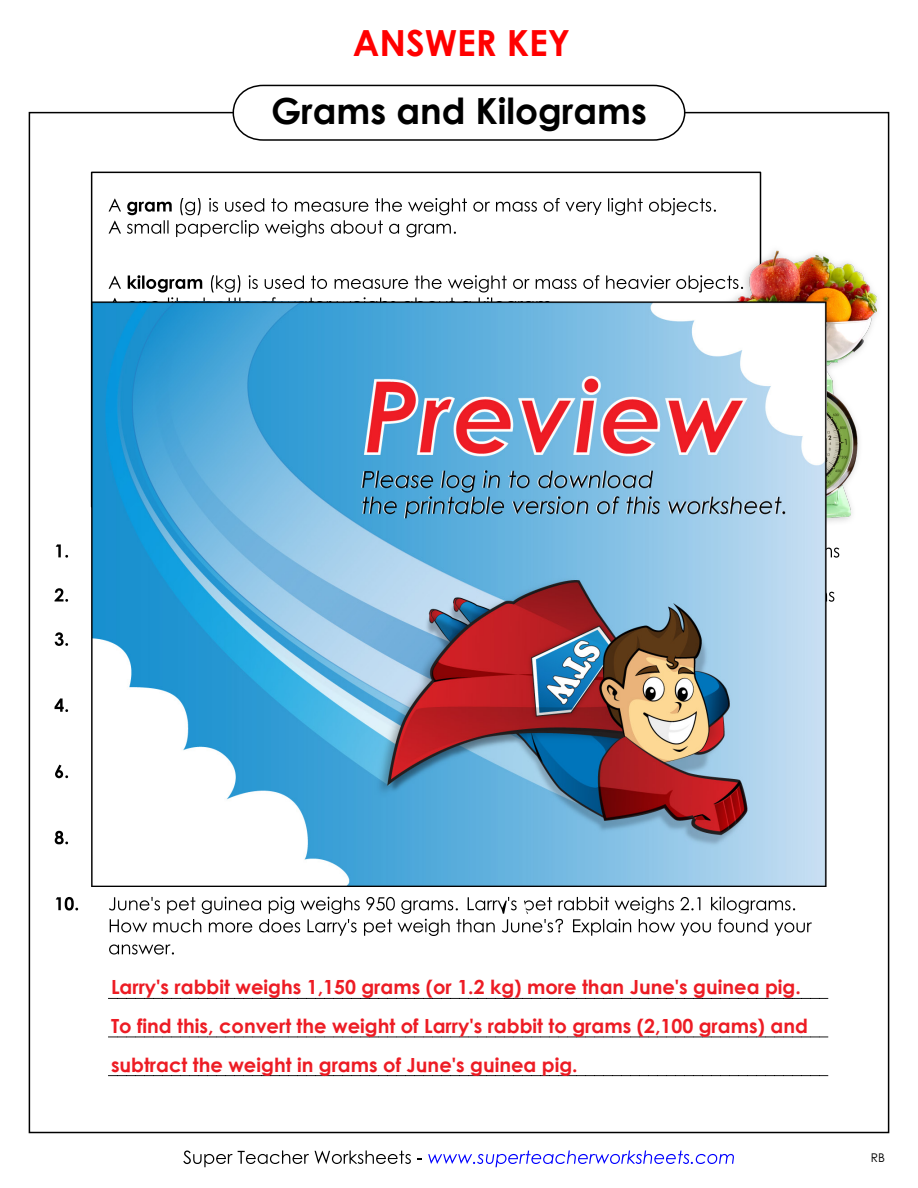
<style>
.page{position:relative;width:918px;height:1188px;background:#fff}
.page>*{position:absolute;margin:0;border:0;box-sizing:border-box;transform-origin:0 0}
.t1{font:700 36px "Century Gothic 2";color:#000}
.t2{font:700 36px "Century Gothic 2";color:#f00}
.t3{font:700 19.5px/39px "Century STW4";color:#ed1c24}
.t4{font:12px "Century STW3";color:#000}
</style>
<div class="page">
<svg style="left:232px;top:84px;width:454px;height:57px"></svg>
<svg style="left:56px;top:544px;width:12px;height:14px"></svg>
<svg style="left:827px;top:547px;width:12px;height:11px"></svg>
<svg style="left:55px;top:588px;width:13px;height:14px"></svg>
<svg style="left:827px;top:591px;width:7px;height:11px"></svg>
<svg style="left:55px;top:632px;width:13px;height:14px"></svg>
<svg style="left:55px;top:698px;width:13px;height:14px"></svg>
<svg style="left:55px;top:765px;width:13px;height:13px"></svg>
<svg style="left:55px;top:831px;width:13px;height:13px"></svg>
<svg style="left:56px;top:897px;width:22px;height:14px"></svg>
<svg style="left:109px;top:897px;width:703px;height:39px"></svg>
<svg style="left:109px;top:944px;width:65px;height:11px"></svg>
<svg style="left:108px;top:998px;width:720px;height:1px"></svg>
<svg style="left:108px;top:1037px;width:720px;height:1px"></svg>
<svg style="left:108px;top:1075px;width:720px;height:1px"></svg>
<svg style="left:90px;top:171px;width:672px;height:336px"></svg>
<img style="left:686px;top:207px;width:204px;height:331px">
<svg style="left:183px;top:1150px;width:126px;height:17px"></svg>
<svg style="left:315px;top:1150px;width:96px;height:14px"></svg>
<svg style="left:428px;top:1150px;width:306px;height:17px"></svg>
<img style="left:91px;top:301px;width:736px;height:586px">
<h1 class="t2" style="left:353px;top:15px;width:219px">ANSWER KEY</h1>
<h1 class="t1" style="left:271px;top:84px;width:377px">Grams and Kilograms</h1>
<p class="t3" style="left:111px;top:967px;width:698px">Larry's rabbit weighs 1,150 grams (or 1.2 kg) more than June's guinea pig.<br>To find this, convert the weight of Larry's rabbit to grams (2,100 grams) and subtract the weight in grams of June's guinea pig.</p>
<p class="t4" style="left:871px;top:1149px;width:16px">RB</p>
</div>
